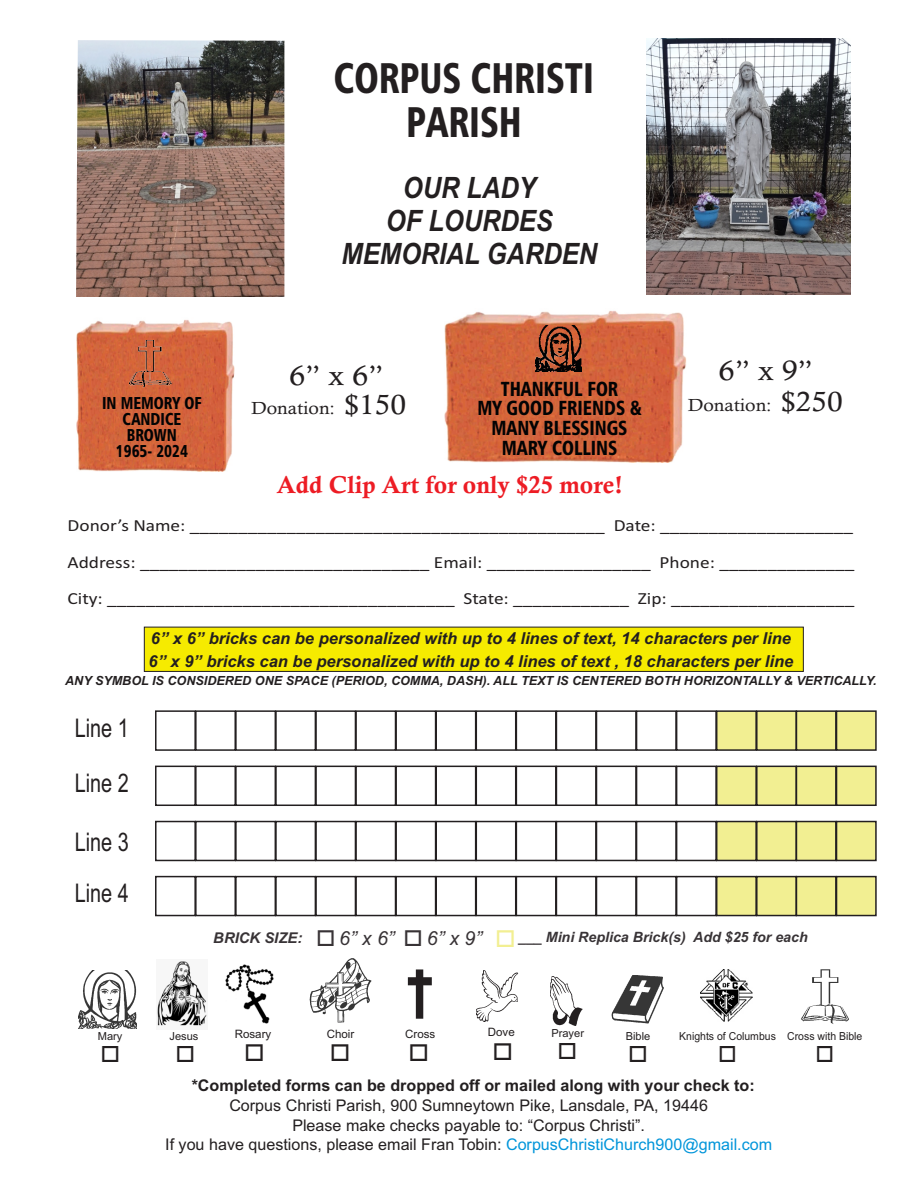
<style>
.page{position:relative;width:918px;height:1188px;background:#fff}
.page>*{position:absolute;margin:0;border:0;box-sizing:border-box;transform-origin:0 0}
.t1{font:42.9px/44.5px "Humanist 777 BT Black Condensed B";color:#231f20;text-align:center;scale:.86 1}
.t2{font:italic 700 29.4px/32.8px "Arial";color:#231f20;text-align:center;scale:.87 1}
.t3{font:28.2px "Calisto";color:#231f20;scale:1.1 1}
.t4{font:25.65px/54.6px "Arial";color:#231f20;scale:.77 1}
.t5{font:24.45px "Calis MT Bol";color:#ed1c24}
.t6{font:20.4px/19.6px "Humanist 777 BT Black Condensed B";color:#020304;text-align:center;scale:.88 1}
.t7{font:17.55px "Calisto";color:#231f20;scale:1.1 1}
.t8{font:17.25px/16px "Humanist 777 BT Black Condensed B";color:#020304;text-align:center;scale:.88 1}
.t9{font:17.1px/36.6px "Calibri";color:#231f20;text-align:justify;scale:1.14 1}
.t10{font:italic 700 16.5px/23.1px "Arial";color:#231f20}
.t11{font:16.05px/19.8px "Arial";color:#231f20;text-align:center}
.t12{font:700 16.05px "Arial";color:#231f20}
.t13{font:italic 700 14.25px "Arial";color:#383336}
.t14{font:italic 700 12.6px "Arial";color:#231f20}
.t15{font:11.55px "Arial";color:#231f20}
.t16{font:11.1px "Arial";color:#231f20;scale:.95 1}
.t17{font:11.1px "Arial";color:#231f20}
.s1{font-size:27.9px}
.s2{font-size:14.85px}
.s3{font-weight:400;font-size:19.35px}
.s4{color:#f2ef92}
.s5{color:#0095da}
</style>
<div class="page">
<img style="left:445px;top:310px;width:241px;height:152px">
<svg style="left:144px;top:626px;width:660px;height:46px;background:#ece105"></svg>
<img style="left:407px;top:969px;width:25px;height:50px">
<img style="left:309px;top:958px;width:63px;height:65px">
<img style="left:225px;top:964px;width:49px;height:60px">
<img style="left:477px;top:970px;width:42px;height:51px">
<img style="left:551px;top:977px;width:31px;height:48px">
<img style="left:611px;top:975px;width:53px;height:49px">
<img style="left:79px;top:971px;width:58px;height:57px">
<img style="left:700px;top:970px;width:53px;height:52px">
<img style="left:76px;top:320px;width:158px;height:151px">
<img style="left:130px;top:340px;width:41px;height:48px">
<img style="left:157px;top:961px;width:50px;height:65px">
<img style="left:647px;top:39px;width:204px;height:255px">
<img style="left:536px;top:326px;width:46px;height:46px">
<img style="left:76px;top:41px;width:208px;height:255px">
<img style="left:801px;top:969px;width:48px;height:55px">
<svg style="left:155px;top:710px;width:722px;height:41px"></svg>
<svg style="left:155px;top:765px;width:722px;height:41px"></svg>
<svg style="left:155px;top:820px;width:722px;height:42px"></svg>
<svg style="left:155px;top:875px;width:722px;height:42px"></svg>
<h1 class="t1" style="left:334px;top:59px;width:304px">CORPUS CHRISTI<br>PARISH</h1>
<h2 class="t2" style="left:342px;top:174px;width:295px">OUR LADY<br>OF LOURDES<br>MEMORIAL GARDEN</h2>
<h3 class="t3" style="left:719px;top:360px;width:87px">6” x 9”</h3>
<h3 class="t3" style="left:289px;top:365px;width:87px">6” x 6”</h3>
<p class="t7" style="left:251px;top:402px;width:142px">Donation: <span class="s1">$150</span></p>
<p class="t6" style="left:477px;top:381px;width:188px">THANKFUL FOR<br>MY GOOD FRIENDS &amp;<br>MANY BLESSINGS<br>MARY COLLINS</p>
<p class="t8" style="left:102px;top:397px;width:115px">IN MEMORY OF</p>
<p class="t7" style="left:688px;top:398px;width:142px">Donation: <span class="s1">$250</span></p>
<p class="t8" style="left:116px;top:413px;width:84px">CANDICE<br>BROWN<br>1965- 2024</p>
<h3 class="t5" style="left:277px;top:476px;width:347px">Add Clip Art for only $25 more!</h3>
<p class="t9" style="left:68px;top:509px;width:692px">Donor’s Name: ___________________________________________ Date: ____________________ Address: ______________________________ Email: _________________ Phone: ______________ City: ____________________________________ State: ____________ Zip: ___________________</p>
<p class="t10" style="left:149px;top:628px;width:646px">6” x 6” bricks can be personalized with up to 4 lines of text, 14 characters per line<br>6” x 9” bricks can be personalized with up to 4 lines of text , 18 characters per line</p>
<p class="t14" style="left:65px;top:676px;width:813px">ANY SYMBOL IS CONSIDERED ONE SPACE (PERIOD, COMMA, DASH). ALL TEXT IS CENTERED BOTH HORIZONTALLY &amp; VERTICALLY.</p>
<h3 class="t4" style="left:75px;top:703px;width:72px">Line 1<br>Line 2</h3>
<h3 class="t4" style="left:75px;top:819px;width:72px;line-height:51px">Line 3<br>Line 4</h3>
<p class="t13" style="left:213px;top:932px;width:596px"><span class="s2">BRICK SIZE:</span> □ <span class="s3">6” x 6”</span> □ <span class="s3">6” x 9”</span> <span class="s4">□</span> ___ Mini Replica Brick(s) Add $25 for each</p>
<p class="t15" style="left:405px;top:1030px;width:32px">Cross</p>
<p class="t15" style="left:488px;top:1028px;width:28px">Dove</p>
<p class="t17" style="left:170px;top:1032px;width:30px">Jesus</p>
<p class="t17" style="left:551px;top:1029px;width:34px">Prayer</p>
<p class="t17" style="left:626px;top:1032px;width:26px">Bible</p>
<p class="t15" style="left:327px;top:1030px;width:29px">Choir</p>
<p class="t15" style="left:235px;top:1030px;width:38px">Rosary</p>
<p class="t17" style="left:98px;top:1032px;width:26px">Mary</p>
<p class="t16" style="left:679px;top:1032px;width:103px">Knights of Columbus</p>
<p class="t16" style="left:787px;top:1032px;width:81px">Cross with Bible</p>
<p class="t12" style="left:192px;top:1079px;width:565px">*Completed forms can be dropped off or mailed along with your check to:</p>
<p class="t11" style="left:165px;top:1097px;width:608px">Corpus Christi Parish, 900 Sumneytown Pike, Lansdale, PA, 19446<br>Please make checks payable to: “Corpus Christi”.<br>If you have questions, please email Fran Tobin: <span class="s5">CorpusChristiChurch900@gmail.com</span></p>
</div>
